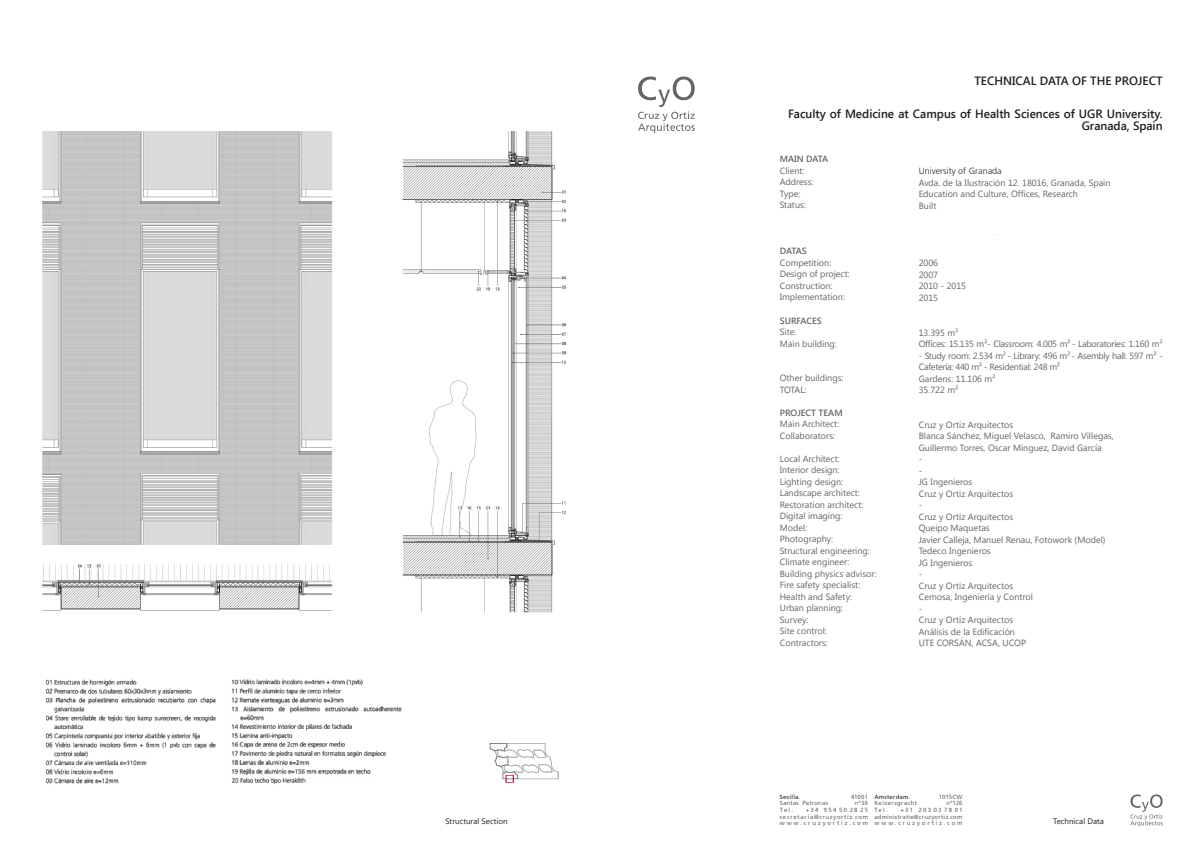
<style>
.page{position:relative;width:1191px;height:842px;background:#fff}
.page>*{position:absolute;margin:0;border:0;box-sizing:border-box;transform-origin:0 0}
.t1{font:600 12px/12px "Segoe UI";color:#231f20;text-align:right}
.t2{font:9px "Segoe UI";color:#646464}
.t3{font:9px/11.5px "Segoe UI";letter-spacing:-.03em;color:#646464}
.t4{font:600 9px "Segoe UI";color:#646464}
.t5{font:300 9px "Frutiger";color:#231f20}
.t6{font:8px "Segoe UI";color:#231f20}
.t7{font:6px/6.1px "Frutiger Roman";letter-spacing:.035em;color:#646464}
.t8{font:6px/6.1px "Frutiger Roman";letter-spacing:.125em;color:#646464}
.t9{font:6px "Frutiger Roman";letter-spacing:.09em;color:#646464}
.t10{font:6px "Frutiger Roman";letter-spacing:.03em;color:#231f20}
.t11{font:6px "Frutiger Roman";letter-spacing:.03em;color:#646464}
.t12{font:6px "Frutiger Roman";letter-spacing:.07em;color:#646464}
.t13{font:6px "Frutiger Roman";letter-spacing:.215em;color:#646464}
.t14{font:6px "Frutiger Roman";letter-spacing:.205em;color:#646464}
</style>
<div class="page">
<img style="left:43px;top:131px;width:524px;height:482px">
<img style="left:45px;top:679px;width:357px;height:106px">
<img style="left:489px;top:743px;width:70px;height:40px">
<svg style="left:638px;top:77px;width:56px;height:56px"></svg>
<svg style="left:1130px;top:794px;width:32px;height:32px"></svg>
<p class="t1" style="left:974px;top:74px;width:190px">TECHNICAL DATA OF THE PROJECT</p>
<p class="t1" style="left:788px;top:108px;width:376px">Faculty of Medicine at Campus of Health Sciences of UGR University.<br>Granada, Spain</p>
<p class="t4" style="left:780px;top:153px;width:50px">MAIN DATA</p>
<p class="t2" style="left:780px;top:165px;width:26px">Client:</p>
<p class="t2" style="left:780px;top:176px;width:35px">Address:</p>
<p class="t2" style="left:780px;top:188px;width:22px">Type:</p>
<p class="t2" style="left:780px;top:199px;width:28px">Status:</p>
<p class="t4" style="left:780px;top:245px;width:28px">DATAS</p>
<p class="t2" style="left:780px;top:257px;width:53px">Competition:</p>
<p class="t2" style="left:780px;top:268px;width:71px">Design of project:</p>
<p class="t2" style="left:780px;top:280px;width:54px">Construction:</p>
<p class="t2" style="left:780px;top:291px;width:67px">Implementation:</p>
<p class="t4" style="left:780px;top:314px;width:43px">SURFACES</p>
<p class="t2" style="left:780px;top:326px;width:18px">Site:</p>
<p class="t2" style="left:780px;top:337px;width:58px">Main building:</p>
<p class="t2" style="left:780px;top:372px;width:65px">Other buildings:</p>
<p class="t2" style="left:780px;top:383px;width:28px">TOTAL:</p>
<p class="t4" style="left:780px;top:406px;width:64px">PROJECT TEAM</p>
<p class="t2" style="left:780px;top:418px;width:61px">Main Architect:</p>
<p class="t2" style="left:780px;top:429px;width:57px">Collaborators:</p>
<p class="t2" style="left:780px;top:452px;width:61px">Local Architect:</p>
<p class="t2" style="left:780px;top:464px;width:61px">Interior design:</p>
<p class="t2" style="left:780px;top:475px;width:65px">Lighting design:</p>
<p class="t2" style="left:780px;top:487px;width:82px">Landscape architect:</p>
<p class="t2" style="left:780px;top:498px;width:85px">Restoration architect:</p>
<p class="t2" style="left:780px;top:510px;width:64px">Digital imaging:</p>
<p class="t2" style="left:780px;top:521px;width:29px">Model:</p>
<p class="t2" style="left:780px;top:533px;width:55px">Photography:</p>
<p class="t2" style="left:780px;top:544px;width:91px">Structural engineering:</p>
<p class="t2" style="left:780px;top:556px;width:71px">Climate engineer:</p>
<p class="t2" style="left:780px;top:567px;width:99px">Building physics advisor:</p>
<p class="t2" style="left:780px;top:579px;width:82px">Fire safety specialist:</p>
<p class="t2" style="left:780px;top:590px;width:74px">Health and Safety:</p>
<p class="t2" style="left:780px;top:602px;width:65px">Urban planning:</p>
<p class="t2" style="left:780px;top:613px;width:30px">Survey:</p>
<p class="t2" style="left:780px;top:625px;width:49px">Site control:</p>
<p class="t2" style="left:780px;top:636px;width:50px">Contractors:</p>
<p class="t5" style="left:918px;top:166px;width:84px">University of Granada</p>
<p class="t2" style="left:918px;top:177px;width:193px">Avda. de la Ilustración 12. 18016, Granada, Spain</p>
<p class="t2" style="left:918px;top:188px;width:161px">Education and Culture, Offices, Research</p>
<p class="t2" style="left:918px;top:200px;width:19px">Built</p>
<p class="t2" style="left:918px;top:257px;width:21px">2006</p>
<p class="t2" style="left:918px;top:269px;width:21px">2007</p>
<p class="t2" style="left:918px;top:280px;width:49px">2010 - 2015</p>
<p class="t2" style="left:918px;top:292px;width:21px">2015</p>
<p class="t2" style="left:918px;top:326px;width:41px">13.395 m²</p>
<p class="t3" style="left:918px;top:338px;width:245px">Offices: 15.135 m²- Classroom: 4.005 m² - Laboratories: 1.160 m²</p>
<p class="t3" style="left:918px;top:349px;width:245px">- Study room: 2.534 m² - Library: 496 m² - Asembly hall: 597 m² -<br>Cafeteria: 440 m² - Residential: 248 m²</p>
<p class="t2" style="left:918px;top:372px;width:78px">Gardens: 11.106 m²</p>
<p class="t2" style="left:918px;top:384px;width:41px">35.722 m²</p>
<p class="t2" style="left:918px;top:418px;width:96px">Cruz y Ortiz Arquitectos</p>
<p class="t2" style="left:918px;top:430px;width:196px">Blanca Sánchez, Miguel Velasco, Ramiro Villegas,</p>
<p class="t2" style="left:918px;top:441px;width:184px">Guillermo Torres, Oscar Minguez, David García</p>
<p class="t2" style="left:918px;top:453px;width:5px">-</p>
<p class="t2" style="left:918px;top:464px;width:5px">-</p>
<p class="t2" style="left:918px;top:476px;width:55px">JG Ingenieros</p>
<p class="t2" style="left:918px;top:487px;width:96px">Cruz y Ortiz Arquitectos</p>
<p class="t2" style="left:918px;top:499px;width:5px">-</p>
<p class="t2" style="left:918px;top:510px;width:96px">Cruz y Ortiz Arquitectos</p>
<p class="t2" style="left:918px;top:522px;width:73px">Queipo Maquetas</p>
<p class="t2" style="left:918px;top:533px;width:188px">Javier Calleja, Manuel Renau, Fotowork (Model)</p>
<p class="t2" style="left:918px;top:545px;width:73px">Tedeco Ingenieros</p>
<p class="t2" style="left:918px;top:556px;width:55px">JG Ingenieros</p>
<p class="t2" style="left:918px;top:568px;width:5px">-</p>
<p class="t2" style="left:918px;top:579px;width:96px">Cruz y Ortiz Arquitectos</p>
<p class="t2" style="left:918px;top:591px;width:116px">Cemosa, Ingeniería y Control</p>
<p class="t2" style="left:918px;top:602px;width:5px">-</p>
<p class="t2" style="left:918px;top:614px;width:96px">Cruz y Ortiz Arquitectos</p>
<p class="t2" style="left:918px;top:625px;width:98px">Análisis de la Edificación</p>
<p class="t2" style="left:918px;top:637px;width:109px">UTE CORSÁN, ACSA, UCOP</p>
<p class="t10" style="left:780px;top:793px;width:22px">Sevilla.</p>
<p class="t9" style="left:851px;top:793px;width:19px">41001</p>
<p class="t11" style="left:780px;top:800px;width:50px">Santas Patronas</p>
<p class="t9" style="left:855px;top:800px;width:15px">nº36</p>
<p class="t9" style="left:780px;top:807px;width:15px">Tel.</p>
<p class="t13" style="left:806px;top:807px;width:64px">+34 954 50 28 25</p>
<p class="t8" style="left:780px;top:814px;width:90px">secretaria@cruzyortiz.com www.cruzyortiz.com</p>
<p class="t10" style="left:874px;top:793px;width:37px">Amsterdam.</p>
<p class="t9" style="left:939px;top:793px;width:25px">1015CW</p>
<p class="t12" style="left:874px;top:800px;width:44px">Keizersgracht</p>
<p class="t9" style="left:946px;top:800px;width:18px">nº126</p>
<p class="t9" style="left:874px;top:807px;width:15px">Tel.</p>
<p class="t14" style="left:900px;top:807px;width:63px">+31 203 03 78 01</p>
<p class="t7" style="left:874px;top:814px;width:90px">administratie@cruzyortiz.com www.cruzyortiz.com</p>
<p class="t6" style="left:445px;top:816px;width:63px">Structural Section</p>
<p class="t6" style="left:1053px;top:816px;width:52px">Technical Data</p>
</div>
